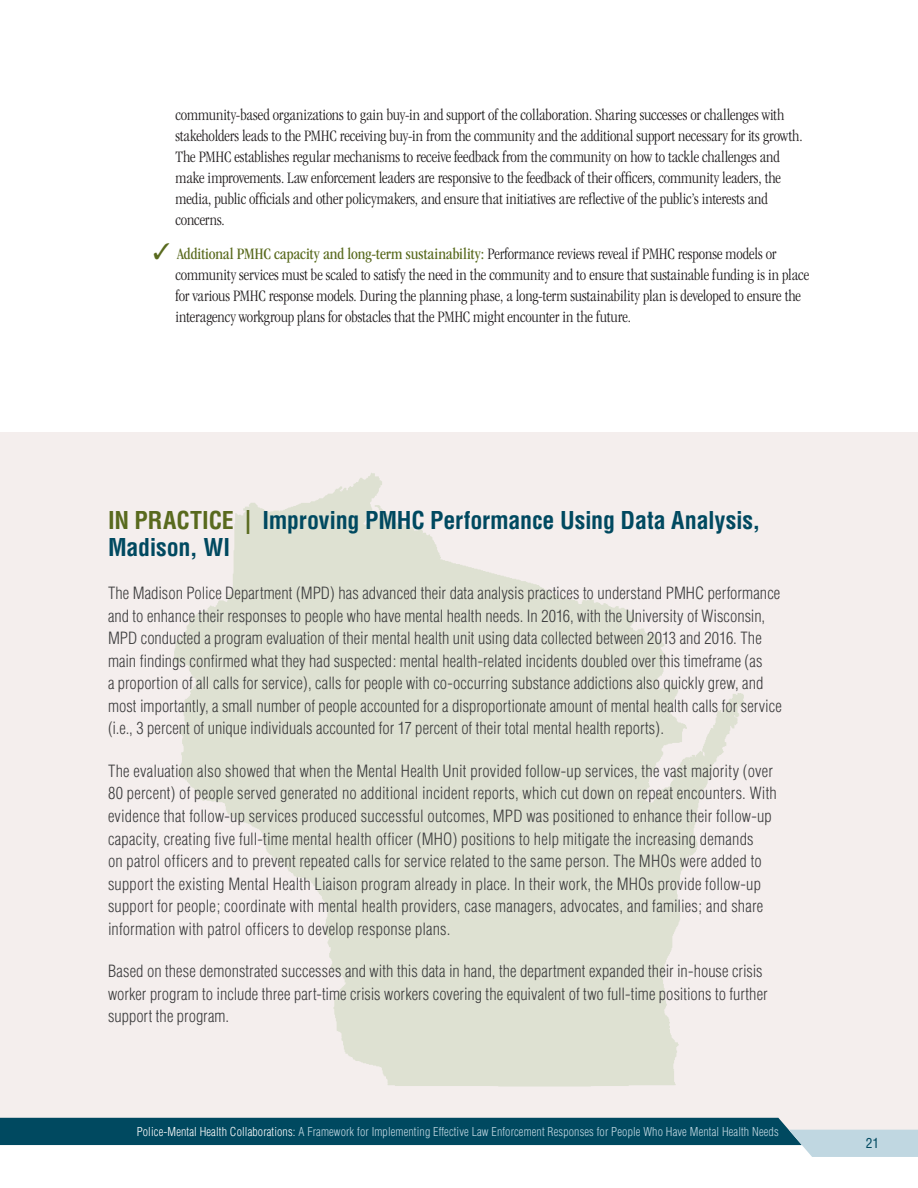
<style>
.page{position:relative;width:918px;height:1188px;background:#fff}
.page>*{position:absolute;margin:0;border:0;box-sizing:border-box;transform-origin:0 0}
.t1{font:700 condensed 24px/27px "Helvetica";letter-spacing:-.01em;color:#004960}
.t2{font:300 condensed 16.5px/22.5px "Helvetica";letter-spacing:.005em;color:#3e3e3f}
.t3{font:300 condensed 16.5px/21px "ITC Garamond Std";letter-spacing:-.005em;color:#231f20}
.t4{font:condensed 13.5px "Helvetica";color:#004960}
.t5{font:300 condensed 12px "Helvetica";letter-spacing:.01em;color:#c0d7e1}
.s1{color:#596a1e}
.s2{font-weight:400;color:#596a1e}
.s3{color:#fff}
</style>
<div class="page">
<div style="left:0;top:432px;width:918px;height:703px;background:#f4eeed"></div>
<svg style="left:0;top:1118px;width:918px;height:39px"></svg>
<svg style="left:174px;top:473px;width:570px;height:614px;fill:#dee1d2"></svg>
<p class="t3" style="left:176px;top:104px;width:629px">community-based organizations to gain buy-in and support of the collaboration. Sharing successes or challenges with stakeholders leads to the PMHC receiving buy-in from the community and the additional support necessary for its growth.<br>The PMHC establishes regular mechanisms to receive feedback from the community on how to tackle challenges and make improvements. Law enforcement leaders are responsive to the feedback of their offcers, community leaders, the media, public offcials and other policymakers, and ensure that initiatives are refective of the public’s interests and concerns.</p>
<p class="t3" style="left:176px;top:244px;width:635px;text-indent:-22px"><span class="s1">✓</span> <span class="s2">Additional PMHC capacity and long-term sustainability:</span> Performance reviews reveal if PMHC response models or community services must be scaled to satisfy the need in the community and to ensure that sustainable funding is in place for various PMHC response models. During the planning phase, a long-term sustainability plan is developed to ensure the interagency workgroup plans for obstacles that the PMHC might encounter in the future.</p>
<p class="t1" style="left:108px;top:507px;width:654px"><span class="s1">IN PRACTICE |</span> Improving PMHC Performance Using Data Analysis,<br>Madison, WI</p>
<p class="t2" style="left:108px;top:582px;width:675px">The Madison Police Department (MPD) has advanced their data analysis practices to understand PMHC performance and to enhance their responses to people who have mental health needs. In 2016, with the University of Wisconsin, MPD conducted a program evaluation of their mental health unit using data collected between 2013 and 2016. The main fndings confrmed what they had suspected: mental health-related incidents doubled over this timeframe (as<br>a proportion of all calls for service), calls for people with co-occurring substance addictions also quickly grew, and most importantly, a small number of people accounted for a disproportionate amount of mental health calls for service (i.e., 3 percent of unique individuals accounted for 17 percent of their total mental health reports).</p>
<p class="t2" style="left:108px;top:760px;width:670px">The evaluation also showed that when the Mental Health Unit provided follow-up services, the vast majority (over 80 percent) of people served generated no additional incident reports, which cut down on repeat encounters. With evidence that follow-up services produced successful outcomes, MPD was positioned to enhance their follow-up capacity, creating fve full-time mental health offcer (MHO) positions to help mitigate the increasing demands<br>on patrol offcers and to prevent repeated calls for service related to the same person. The MHOs were added to support the existing Mental Health Liaison program already in place. In their work, the MHOs provide follow-up support for people; coordinate with mental health providers, case managers, advocates, and families; and share information with patrol offcers to develop response plans.</p>
<p class="t2" style="left:108px;top:960px;width:661px">Based on these demonstrated successes and with this data in hand, the department expanded their in-house crisis worker program to include three part-time crisis workers covering the equivalent of two full-time positions to further support the program.</p>
<p class="t5" style="left:137px;top:1125px;width:643px"><span class="s3">Police-Mental Health Collaborations:</span> A Framework for Implementing Effective Law Enforcement Responses for People Who Have Mental Health Needs</p>
<p class="t4" style="left:866px;top:1135px;width:15px">21</p>
</div>
